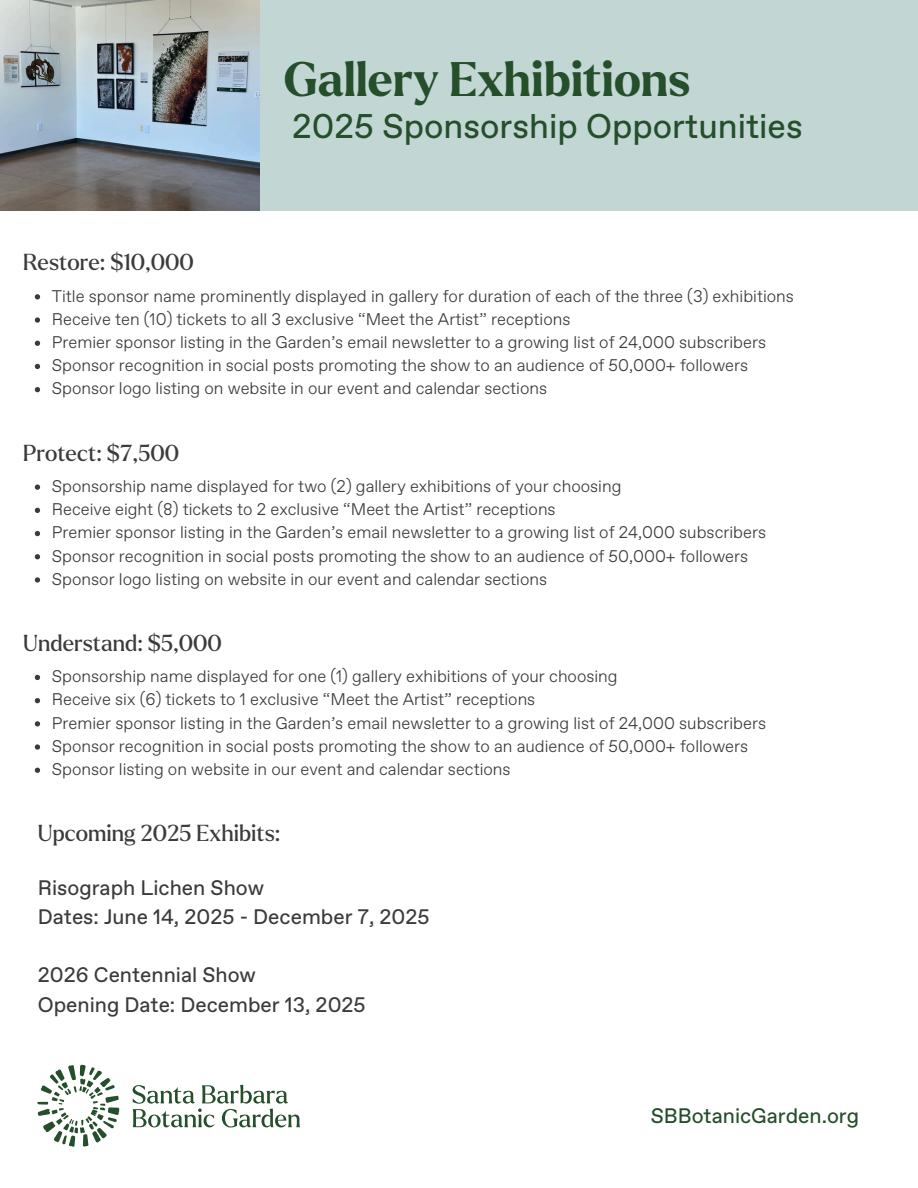
<style>
.page{position:relative;width:918px;height:1188px;background:#fff}
.page>*{position:absolute;margin:0;border:0;box-sizing:border-box;transform-origin:0 0}
.t1{font:700 47.1px "Larken";color:#254e2b}
.t2{font:34.2px "ABC Favorit";color:#254e2b}
.t3{font:22.5px "Larken";color:#3b3b3d}
.t4{font:21px/29.2px "ABC Favorit";color:#3b3b3d}
.t5{font:21px "ABC Favorit";color:#254e2b}
.t6{font:300 16.8px "ABC Favorit";color:#3b3b3d}
</style>
<div class="page">
<div style="left:0;top:0;width:918px;height:211px;background:#c2d6d4"></div>
<img style="left:0;top:0;width:260px;height:210px">
<svg style="left:35px;top:294px;width:5px;height:5px"></svg>
<svg style="left:35px;top:317px;width:5px;height:6px"></svg>
<svg style="left:35px;top:341px;width:5px;height:5px"></svg>
<svg style="left:35px;top:364px;width:5px;height:5px"></svg>
<svg style="left:35px;top:387px;width:5px;height:5px"></svg>
<svg style="left:35px;top:485px;width:5px;height:5px"></svg>
<svg style="left:35px;top:508px;width:5px;height:5px"></svg>
<svg style="left:35px;top:531px;width:5px;height:5px"></svg>
<svg style="left:35px;top:554px;width:5px;height:5px"></svg>
<svg style="left:35px;top:577px;width:5px;height:6px"></svg>
<svg style="left:133px;top:1085px;width:167px;height:43px"></svg>
<svg style="left:37px;top:1065px;width:82px;height:82px"></svg>
<svg style="left:35px;top:675px;width:5px;height:5px"></svg>
<svg style="left:35px;top:698px;width:5px;height:5px"></svg>
<svg style="left:35px;top:721px;width:5px;height:5px"></svg>
<svg style="left:35px;top:744px;width:5px;height:6px"></svg>
<svg style="left:35px;top:768px;width:5px;height:5px"></svg>
<p class="t1" style="left:284px;top:56px;width:408px">Gallery Exhibitions</p>
<h1 class="t2" style="left:292px;top:105px;width:512px">2025 Sponsorship Opportunities</h1>
<h2 class="t3" style="left:23px;top:251px;width:172px">Restore: $10,000</h2>
<h3 class="t6" style="left:52px;top:286px;width:744px">Title sponsor name prominently displayed in gallery for duration of each of the three (3) exhibitions</h3>
<p class="t6" style="left:52px;top:309px;width:520px">Receive ten (10) tickets to all 3 exclusive “Meet the Artist” receptions</p>
<p class="t6" style="left:52px;top:332px;width:716px">Premier sponsor listing in the Garden’s email newsletter to a growing list of 24,000 subscribers</p>
<p class="t6" style="left:52px;top:355px;width:698px">Sponsor recognition in social posts promoting the show to an audience of 50,000+ followers</p>
<p class="t6" style="left:52px;top:378px;width:497px">Sponsor logo listing on website in our event and calendar sections</p>
<p class="t3" style="left:23px;top:441px;width:157px">Protect: $7,500</p>
<h3 class="t6" style="left:52px;top:476px;width:571px">Sponsorship name displayed for two (2) gallery exhibitions of your choosing</h3>
<p class="t6" style="left:52px;top:499px;width:505px">Receive eight (8) tickets to 2 exclusive “Meet the Artist” receptions</p>
<p class="t6" style="left:52px;top:522px;width:716px">Premier sponsor listing in the Garden’s email newsletter to a growing list of 24,000 subscribers</p>
<p class="t6" style="left:52px;top:546px;width:698px">Sponsor recognition in social posts promoting the show to an audience of 50,000+ followers</p>
<p class="t6" style="left:52px;top:569px;width:497px">Sponsor logo listing on website in our event and calendar sections</p>
<h3 class="t3" style="left:23px;top:632px;width:200px">Understand: $5,000</h3>
<p class="t6" style="left:52px;top:666px;width:567px">Sponsorship name displayed for one (1) gallery exhibitions of your choosing</p>
<p class="t6" style="left:52px;top:689px;width:485px">Receive six (6) tickets to 1 exclusive “Meet the Artist” receptions</p>
<p class="t6" style="left:52px;top:713px;width:716px">Premier sponsor listing in the Garden’s email newsletter to a growing list of 24,000 subscribers</p>
<p class="t6" style="left:52px;top:736px;width:698px">Sponsor recognition in social posts promoting the show to an audience of 50,000+ followers</p>
<p class="t6" style="left:52px;top:759px;width:460px">Sponsor listing on website in our event and calendar sections</p>
<h3 class="t3" style="left:38px;top:822px;width:244px">Upcoming 2025 Exhibits:</h3>
<h3 class="t4" style="left:38px;top:874px;width:393px">Risograph Lichen Show<br>Dates: June 14, 2025 - December 7, 2025</h3>
<h3 class="t4" style="left:38px;top:962px;width:330px">2026 Centennial Show<br>Opening Date: December 13, 2025</h3>
<p class="t5" style="left:651px;top:1103px;width:210px">SBBotanicGarden.org</p>
</div>
